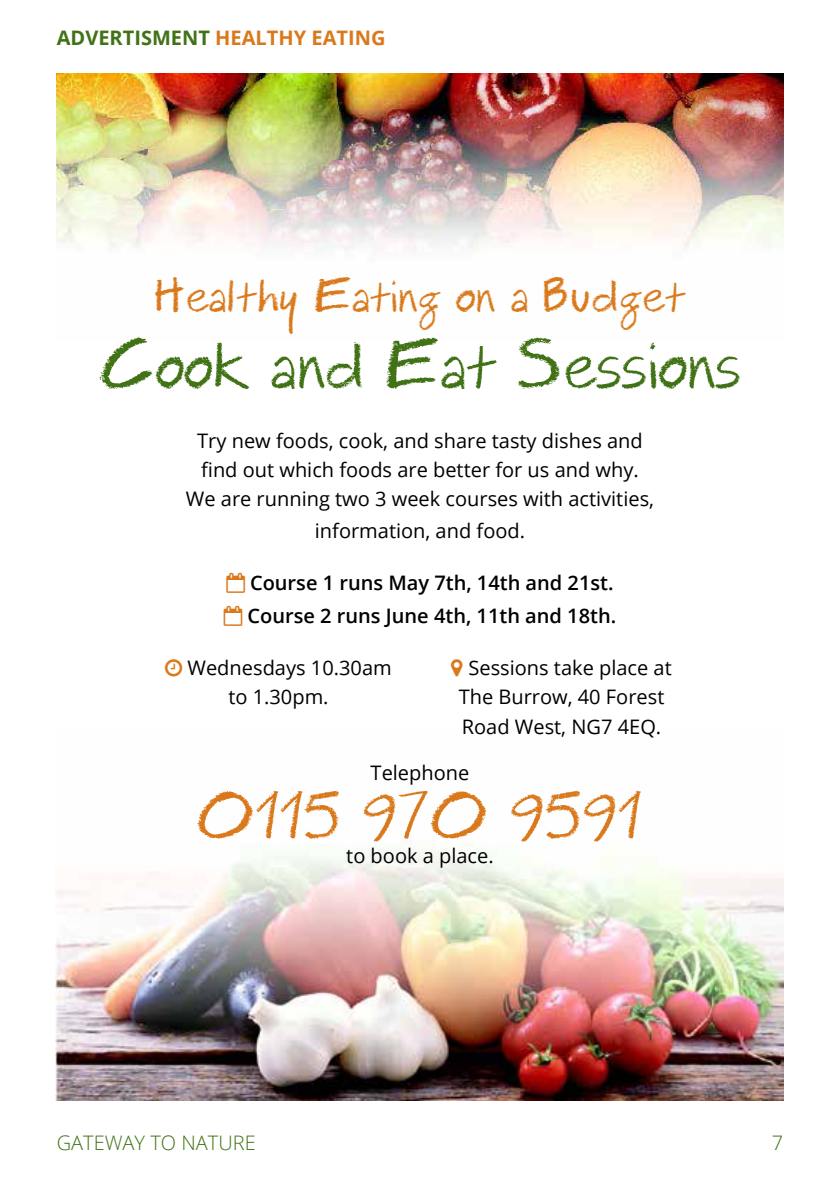
<style>
.page{position:relative;width:840px;height:1191px;background:#fff}
.page>*{position:absolute;margin:0;border:0;box-sizing:border-box;transform-origin:0 0}
.t1{font:64px "Framework Display";color:#417216}
.t2{font:60px "Framework Display";color:#d9791b}
.t3{font:44px "Framework Display";color:#d9791b}
.t4{font:20px/29.4px "Open Sans";color:#000;text-align:center}
.t5{font:600 20px "Open Sans";color:#000}
.t6{font:700 20px "Open Sans";color:#d9791b}
.t7{font:300 20px "Open Sans";color:#417216}
.s1{color:#417216}
.s2{color:#d9791b}
</style>
<div class="page">
<img style="left:57px;top:74px;width:725px;height:178px">
<img style="left:55px;top:851px;width:727px;height:249px">
<p class="t6" style="left:57px;top:23px;width:327px"><span class="s1">ADVERTISMENT</span> HEALTHY EATING</p>
<h3 class="t3" style="left:155px;top:271px;width:531px">Healthy Eating on a Budget</h3>
<h1 class="t1" style="left:99px;top:329px;width:642px">Cook and Eat Sessions</h1>
<p class="t4" style="left:186px;top:425px;width:469px">Try new foods, cook, and share tasty dishes and find out which foods are better for us and why.<br>We are running two 3 week courses with activities,</p>
<p class="t4" style="left:315px;top:515px;width:212px">information, and food.</p>
<p class="t5" style="left:226px;top:568px;width:388px"><span class="s2">✓</span> Course 1 runs May 7th, 14th and 21st.</p>
<p class="t5" style="left:224px;top:602px;width:393px"><span class="s2">✓</span> Course 2 runs June 4th, 11th and 18th.</p>
<p class="t4" style="left:228px;top:652px;width:165px;text-align:left;text-indent:-41px">Wednesdays 10.30am to 1.30pm.</p>
<p class="t4" style="left:458px;top:652px;width:214px">Sessions take place at<br>The Burrow, 40 Forest<br>Road West, NG7 4EQ.</p>
<p class="t4" style="left:370px;top:757px;width:100px">Telephone</p>
<h2 class="t2" style="left:197px;top:783px;width:446px">0115 970 9591</h2>
<p class="t4" style="left:346px;top:840px;width:149px">to book a place.</p>
<p class="t7" style="left:57px;top:1128px;width:200px">GATEWAY TO NATURE</p>
<p class="t7" style="left:771px;top:1128px;width:13px">7</p>
</div>
